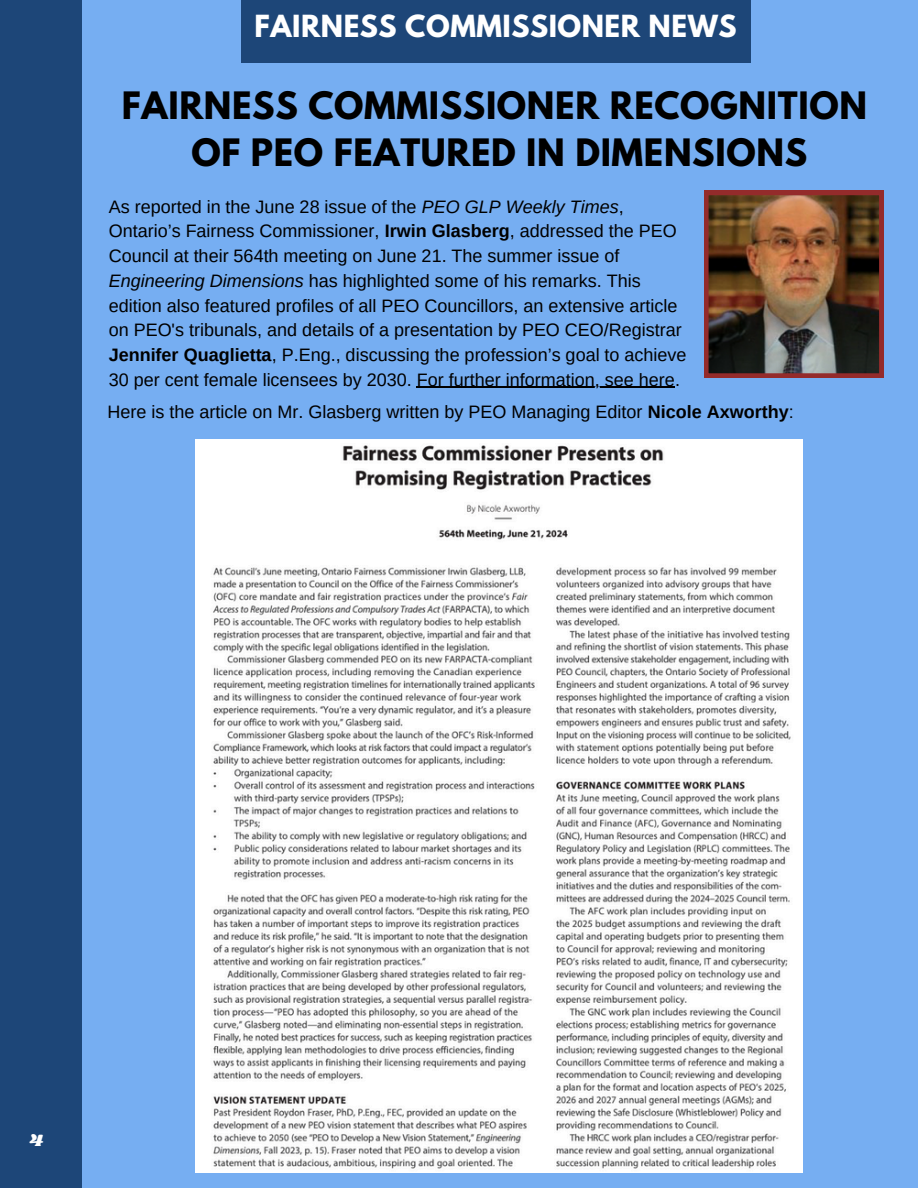
<style>
.page{position:relative;width:918px;height:1188px;background:#fff}
.page>*{position:absolute;margin:0;border:0;box-sizing:border-box;transform-origin:0 0}
.t1{font:700 33.45px/46.2px "League Spartan";letter-spacing:.02em;color:#000;text-align:center}
.t2{font:700 27px "League Spartan";letter-spacing:.02em;color:#fff}
.t3{font:18px/24.8px "Arimo";color:#000}
.t4{font:18px "Shrikhand";color:#fff}
.s1{font-style:italic}
.s2{font-weight:700}
</style>
<div class="page">
<div style="left:73px;top:0;width:845px;height:1188px;background:#76aef2"></div>
<div style="left:0;top:0;width:81px;height:1188px;background:#1d4678"></div>
<div style="left:241px;top:0;width:509px;height:62px;background:#1d4678"></div>
<img style="left:195px;top:439px;width:608px;height:734px">
<hr style="left:417px;top:387px;width:258px;height:1px;background:#000">
<img style="left:704px;top:191px;width:180px;height:186px">
<h1 class="t2" style="left:255px;top:13px;width:483px">FAIRNESS COMMISSIONER NEWS</h1>
<h2 class="t1" style="left:122px;top:87px;width:747px">FAIRNESS COMMISSIONER RECOGNITION<br>OF PEO FEATURED IN DIMENSIONS</h2>
<p class="t3" style="left:109px;top:194px;width:579px">As reported in the June 28 issue of the <span class="s1">PEO GLP Weekly Times</span>, Ontario’s Fairness Commissioner, <span class="s2">Irwin Glasberg</span>, addressed the PEO Council at their 564th meeting on June 21. The summer issue of <span class="s1">Engineering Dimensions</span> has highlighted some of his remarks. This edition also featured profiles of all PEO Councillors, an extensive article on PEO's tribunals, and details of a presentation by PEO CEO/Registrar <span class="s2">Jennifer Quaglietta</span>, P.Eng., discussing the profession’s goal to achieve 30 per cent female licensees by 2030. For further information, see here.</p>
<p class="t3" style="left:108px;top:399px;width:688px">Here is the article on Mr. Glasberg written by PEO Managing Editor <span class="s2">Nicole Axworthy</span>:</p>
<p class="t4" style="left:29px;top:1127px;width:16px">4</p>
</div>
